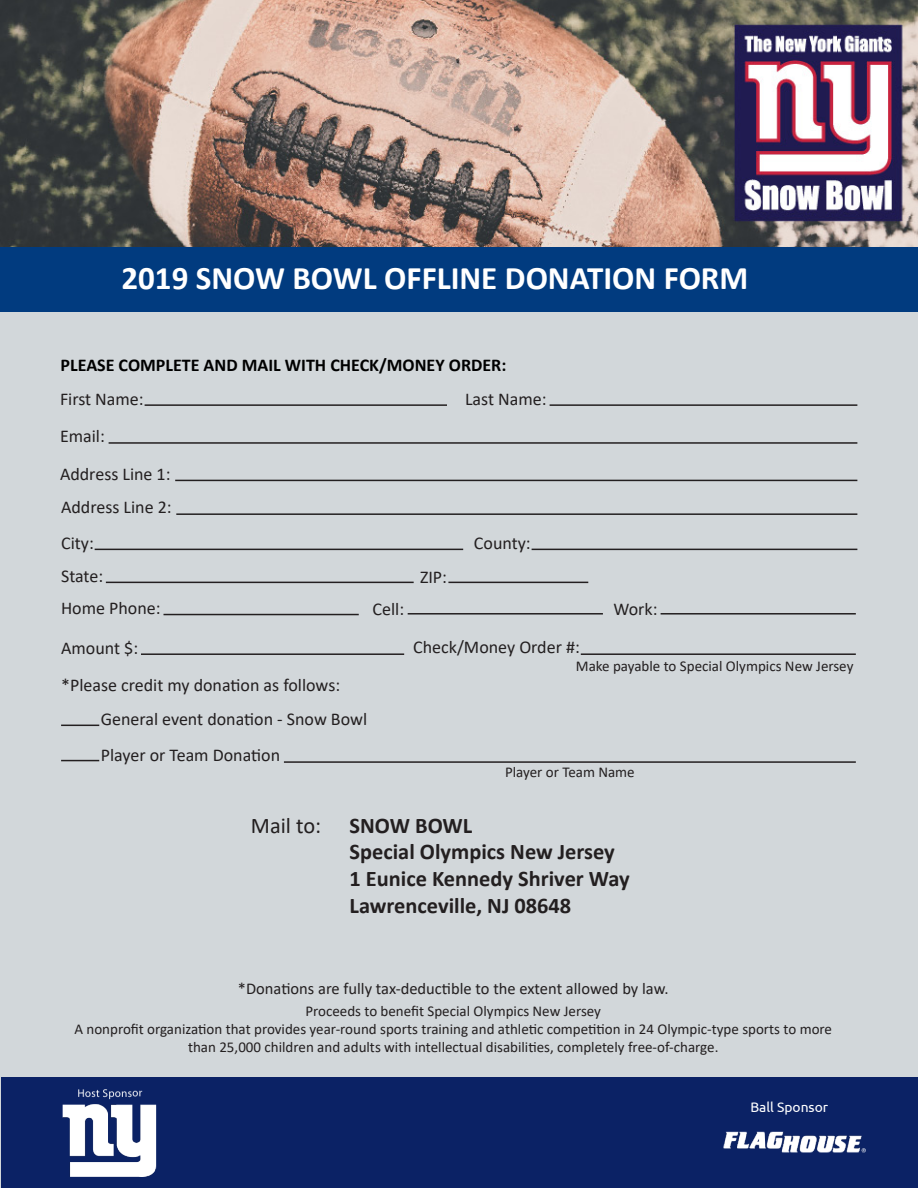
<style>
.page{position:relative;width:918px;height:1188px;background:#fff}
.page>*{position:absolute;margin:0;border:0;box-sizing:border-box;transform-origin:0 0}
.t1{font:700 33px "Calibri";color:#fff}
.t2{font:700 22.35px "Calibri";color:#231f20}
.t3{font:22.35px "Calibri";color:#231f20}
.t4{font:18px "Calibri";color:#231f20}
.t5{font:700 18px "Calibri";color:#000}
.t6{font:16.5px "Calibri";color:#231f20}
.t7{font:15px/18px "Calibri";color:#231f20;text-align:center}
.t8{font:13.8px "Ubuntu";color:#fff}
</style>
<div class="page">
<div style="left:0;top:58px;width:918px;height:1130px;background:#d2d7da"></div>
<hr style="left:145px;top:404px;width:302px;height:2px;background:#231f20">
<hr style="left:109px;top:442px;width:748px;height:2px;background:#231f20">
<hr style="left:175px;top:480px;width:682px;height:1px;background:#231f20">
<hr style="left:95px;top:549px;width:368px;height:1px;background:#231f20">
<hr style="left:106px;top:582px;width:308px;height:1px;background:#231f20">
<hr style="left:448px;top:582px;width:140px;height:1px;background:#231f20">
<hr style="left:141px;top:653px;width:263px;height:2px;background:#231f20">
<hr style="left:61px;top:725px;width:38px;height:1px;background:#231f20">
<hr style="left:61px;top:760px;width:38px;height:1px;background:#231f20">
<div style="left:0;top:247px;width:918px;height:65px;background:#013b7f"></div>
<hr style="left:550px;top:404px;width:307px;height:2px;background:#231f20">
<hr style="left:176px;top:513px;width:681px;height:2px;background:#231f20">
<hr style="left:532px;top:549px;width:325px;height:1px;background:#231f20">
<hr style="left:164px;top:614px;width:195px;height:1px;background:#231f20">
<hr style="left:408px;top:613px;width:195px;height:2px;background:#231f20">
<hr style="left:661px;top:613px;width:195px;height:2px;background:#231f20">
<hr style="left:581px;top:653px;width:275px;height:2px;background:#231f20">
<hr style="left:284px;top:761px;width:572px;height:2px;background:#231f20">
<img style="left:0;top:0;width:918px;height:247px">
<div style="left:1px;top:1077px;width:917px;height:111px;background:#0b2265"></div>
<img style="left:62px;top:1089px;width:95px;height:88px">
<img style="left:723px;top:1131px;width:143px;height:22px">
<p class="t1" style="left:122px;top:255px;width:628px">2019 SNOW BOWL OFFLINE DONATION FORM</p>
<p class="t5" style="left:61px;top:352px;width:447px">PLEASE COMPLETE AND MAIL WITH CHECK/MONEY ORDER:</p>
<p class="t4" style="left:60px;top:387px;width:85px">First Name:</p>
<p class="t4" style="left:60px;top:424px;width:46px">Email:</p>
<p class="t4" style="left:60px;top:461px;width:112px">Address Line 1:</p>
<p class="t4" style="left:61px;top:495px;width:112px">Address Line 2:</p>
<p class="t4" style="left:61px;top:530px;width:34px">City:</p>
<p class="t4" style="left:61px;top:563px;width:44px">State:</p>
<p class="t4" style="left:420px;top:565px;width:29px">ZIP:</p>
<p class="t4" style="left:465px;top:387px;width:83px">Last Name:</p>
<p class="t4" style="left:474px;top:530px;width:58px">County:</p>
<p class="t4" style="left:61px;top:595px;width:101px">Home Phone:</p>
<p class="t4" style="left:373px;top:597px;width:33px">Cell:</p>
<p class="t4" style="left:613px;top:597px;width:46px">Work:</p>
<p class="t4" style="left:413px;top:635px;width:168px">Check/Money Order #:</p>
<p class="t7" style="left:576px;top:656px;width:279px">Make payable to Special Olympics New Jersey</p>
<p class="t4" style="left:61px;top:636px;width:79px">Amount $:</p>
<p class="t4" style="left:61px;top:672px;width:281px">*Please credit my donation as follows:</p>
<p class="t4" style="left:101px;top:707px;width:268px">General event donation - Snow Bowl</p>
<p class="t4" style="left:101px;top:742px;width:181px">Player or Team Donation</p>
<p class="t3" style="left:251px;top:810px;width:72px">Mail to:</p>
<p class="t7" style="left:505px;top:763px;width:131px">Player or Team Name</p>
<p class="t2" style="left:350px;top:809px;width:124px">SNOW BOWL</p>
<p class="t2" style="left:350px;top:836px;width:267px">Special Olympics New Jersey</p>
<p class="t2" style="left:350px;top:863px;width:282px">1 Eunice Kennedy Shriver Way</p>
<p class="t2" style="left:350px;top:890px;width:223px">Lawrenceville, NJ 08648</p>
<p class="t6" style="left:238px;top:977px;width:432px">*Donations are fully tax-deductible to the extent allowed by law.</p>
<p class="t7" style="left:305px;top:1001px;width:297px">Proceeds to benefit Special Olympics New Jersey</p>
<p class="t7" style="left:74px;top:1019px;width:759px">A nonprofit organization that provides year-round sports training and athletic competition in 24 Olympic-type sports to more than 25,000 children and adults with intellectual disabilities, completely free-of-charge.</p>
<p class="t8" style="left:750px;top:1099px;width:79px">Ball Sponsor</p>
</div>
